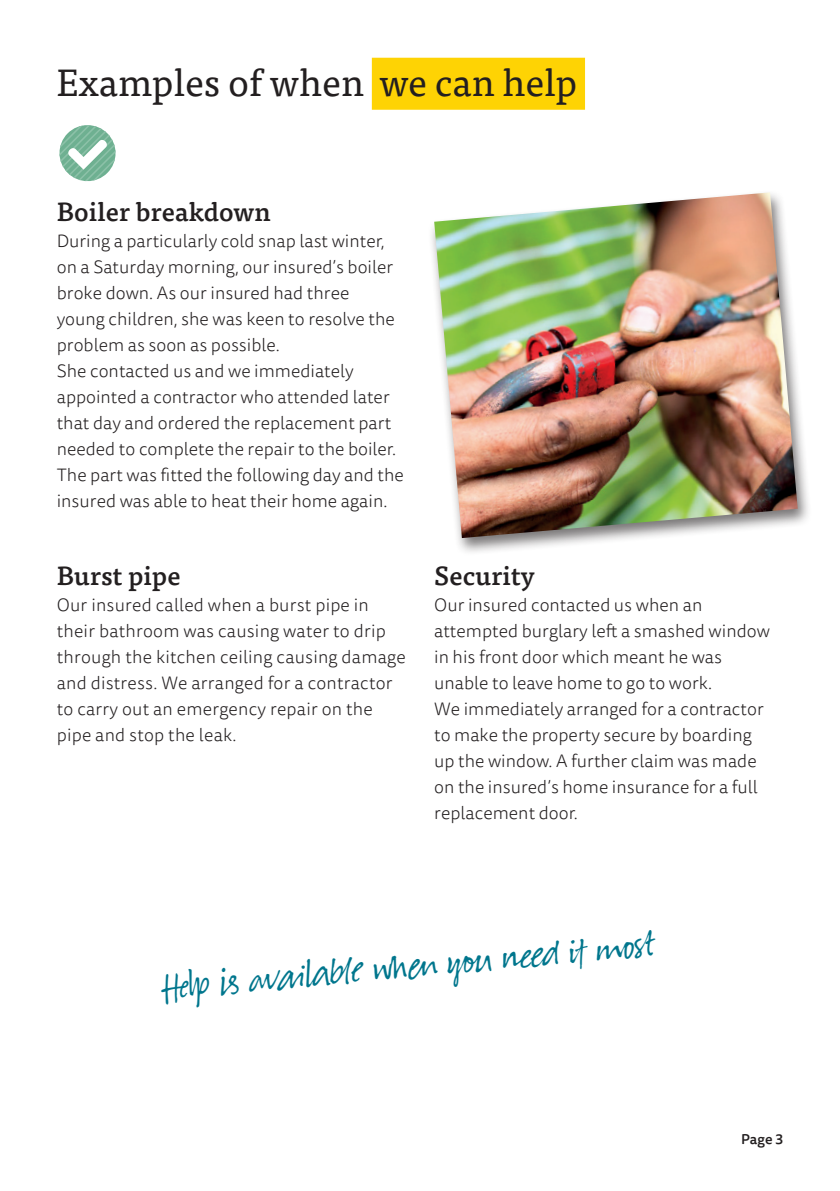
<style>
.page{position:relative;width:840px;height:1191px;background:#fff}
.page>*{position:absolute;margin:0;border:0;box-sizing:border-box;transform-origin:0 0}
.HANDWRITING{font:46px "Suomi Hand Script";color:#00768d}
.HEADLINE{font:38px "Tisa OT";color:#231f20}
.SUBHEADING{font:500 26px "Tisa OT";letter-spacing:.005em;color:#231f20}
.COPY{font:300 18px/26px "Tisa Sans OT";color:#231f20}
.t1{font:500 14px "Tisa Sans OT";color:#231f20}
</style>
<div class="page">
<div style="left:428px;top:189px;width:383px;height:367px;background:#231f20;opacity:.6"></div>
<img style="left:434px;top:192px;width:363px;height:346px">
<div style="left:371px;top:58px;width:213px;height:52px;background:#fed304"></div>
<svg style="left:59px;top:125px;width:57px;height:57px"></svg>
<p class="HEADLINE" style="left:57px;top:60px;width:521px">Examples of when we can help</p>
<p class="SUBHEADING" style="left:57px;top:196px;width:215px">Boiler breakdown</p>
<p class="COPY" style="left:57px;top:229px;width:339px">During a particularly cold snap last winter, on a Saturday morning, our insured’s boiler broke down. As our insured had three young children, she was keen to resolve the problem as soon as possible.</p>
<p class="COPY" style="left:57px;top:359px;width:348px">She contacted us and we immediately appointed a contractor who attended later that day and ordered the replacement part needed to complete the repair to the boiler.<br>The part was fitted the following day and the insured was able to heat their home again.</p>
<p class="SUBHEADING" style="left:57px;top:560px;width:125px">Burst pipe</p>
<p class="COPY" style="left:57px;top:593px;width:350px">Our insured called when a burst pipe in their bathroom was causing water to drip through the kitchen ceiling causing damage and distress. We arranged for a contractor to carry out an emergency repair on the pipe and stop the leak.</p>
<p class="SUBHEADING" style="left:434px;top:560px;width:102px">Security</p>
<p class="COPY" style="left:434px;top:593px;width:337px">Our insured contacted us when an attempted burglary left a smashed window in his front door which meant he was unable to leave home to go to work.<br>We immediately arranged for a contractor to make the property secure by boarding up the window. A further claim was made on the insured’s home insurance for a full replacement door.</p>
<p class="HANDWRITING" style="left:161px;top:963px;width:496px;rotate:-5deg">Help is available when you ne ed it most</p>
<p class="t1" style="left:740px;top:1130px;width:43px">Page 3</p>
</div>
